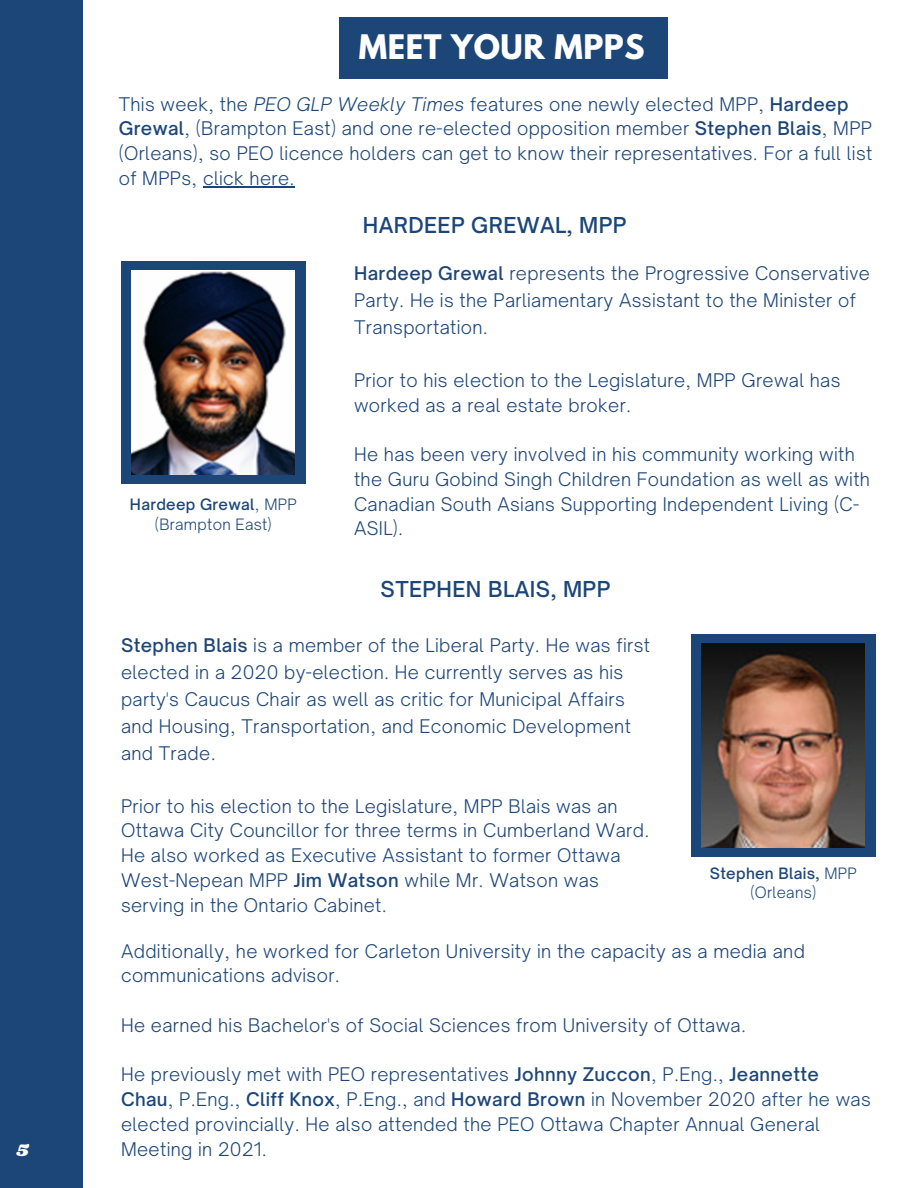
<style>
.page{position:relative;width:918px;height:1188px;background:#fff}
.page>*{position:absolute;margin:0;border:0;box-sizing:border-box;transform-origin:0 0}
.t1{font:700 30px "League Spartan";letter-spacing:.02em;color:#fff}
.t2{font:500 21px "Open Sauce One";letter-spacing:.02em;color:#1d4678}
.t3{font:300 18px/24.8px "Open Sauce One";letter-spacing:.02em;color:#1d4678}
.t4{font:18px "Shrikhand";color:#fff}
.t5{font:300 15px/19.2px "Open Sauce One";letter-spacing:.02em;color:#1d4678;text-align:center}
.t6{font:500 15px/19.2px "Open Sauce One";letter-spacing:.02em;color:#1d4678;text-align:center}
.s1{font-style:italic}
.s2{font-weight:500}
.s3{font-weight:300}
</style>
<div class="page">
<div style="left:0;top:0;width:82px;height:1188px;background:#1d4678"></div>
<div style="left:691px;top:634px;width:184px;height:223px;background:#1d4678"></div>
<div style="left:121px;top:261px;width:185px;height:223px;background:#1d4678"></div>
<img style="left:702px;top:643px;width:163px;height:205px">
<img style="left:132px;top:270px;width:163px;height:205px">
<hr style="left:203px;top:186px;width:92px;height:1px;background:#1d4678">
<div style="left:339px;top:18px;width:329px;height:61px;background:#1d4678"></div>
<p class="t4" style="left:17px;top:1138px;width:14px">5</p>
<h1 class="t1" style="left:359px;top:32px;width:287px">MEET YOUR MPPS</h1>
<p class="t3" style="left:119px;top:92px;width:755px">This week, the <span class="s1">PEO GLP Weekly Times</span> features one newly elected MPP, <span class="s2">Hardeep Grewal</span>, (Brampton East) and one re-elected opposition member <span class="s2">Stephen Blais</span>, MPP (Orleans), so PEO licence holders can get to know their representatives. For a full list of MPPs, click here.</p>
<p class="t5" style="left:130px;top:495px;width:168px"><span class="s2">Hardeep Grewal</span>, MPP (Brampton East)</p>
<p class="t2" style="left:363px;top:212px;width:265px">HARDEEP GREWAL, MPP</p>
<p class="t3" style="left:354px;top:260px;width:517px;line-height:27px"><span class="s2">Hardeep Grewal</span> represents the Progressive Conservative<br>Party. He is the Parliamentary Assistant to the Minister of<br>Transportation.</p>
<p class="t3" style="left:354px;top:368px;width:488px">Prior to his election to the Legislature, MPP Grewal has worked as a real estate broker.</p>
<p class="t3" style="left:354px;top:442px;width:518px">He has been very involved in his community working with the Guru Gobind Singh Children Foundation as well as with Canadian South Asians Supporting Independent Living (C-ASIL).</p>
<p class="t2" style="left:381px;top:576px;width:231px">STEPHEN BLAIS, MPP</p>
<p class="t3" style="left:121px;top:631px;width:531px;line-height:27px"><span class="s2">Stephen Blais</span> is a member of the Liberal Party. He was first elected in a 2020 by-election. He currently serves as his party's Caucus Chair as well as critic for Municipal Affairs and Housing, Transportation, and Economic Development and Trade.</p>
<p class="t3" style="left:121px;top:793px;width:530px">Prior to his election to the Legislature, MPP Blais was an Ottawa City Councillor for three terms in Cumberland Ward.<br>He also worked as Executive Assistant to former Ottawa West-Nepean MPP <span class="s2">Jim Watson</span> while Mr. Watson was serving in the Ontario Cabinet.</p>
<p class="t6" style="left:710px;top:864px;width:148px">Stephen Blais, <span class="s3">MPP (Orleans)</span></p>
<p class="t3" style="left:121px;top:938px;width:685px">Additionally, he worked for Carleton University in the capacity as a media and communications advisor.</p>
<p class="t3" style="left:121px;top:1013px;width:627px">He earned his Bachelor's of Social Sciences from University of Ottawa.</p>
<p class="t3" style="left:121px;top:1062px;width:751px">He previously met with PEO representatives <span class="s2">Johnny Zuccon</span>, P.Eng., <span class="s2">Jeannette Chau</span>, P.Eng., <span class="s2">Cliff Knox</span>, P.Eng., and <span class="s2">Howard Brown</span> in November 2020 after he was elected provincially. He also attended the PEO Ottawa Chapter Annual General Meeting in 2021.</p>
</div>
